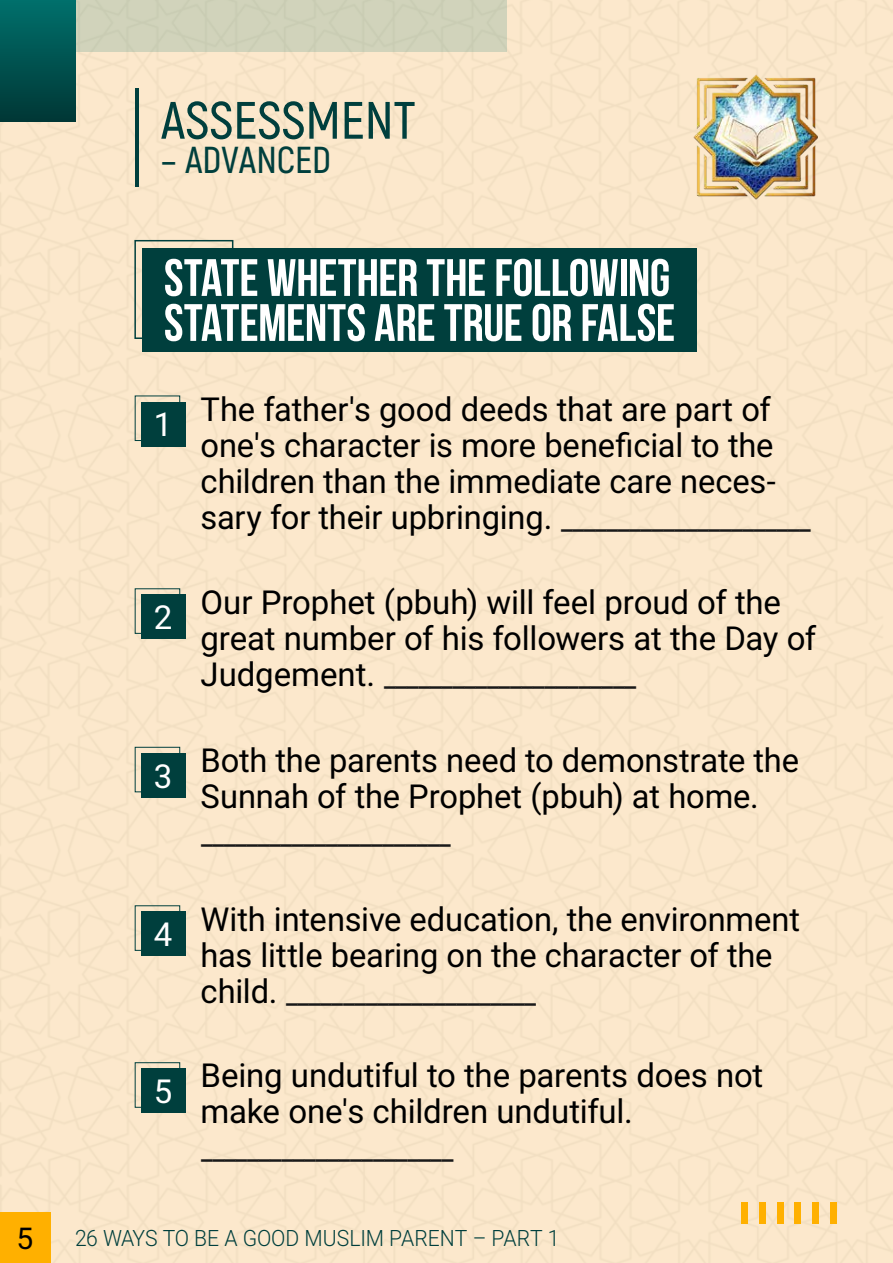
<style>
.page{position:relative;width:893px;height:1263px;background:#fce8cc}
.page>*{position:absolute;margin:0;border:0;box-sizing:border-box;transform-origin:0 0}
.t1{font:700 52.5px/45px "Bebas Neue";letter-spacing:-.005em;color:#fff}
.t2{font:600 52.5px "Akrobat";color:#003f3d}
.t3{font:600 37.5px "Akrobat";color:#003f3d}
.t4{font:33px/36px "Roboto";letter-spacing:-.005em;color:#000}
.t5{font:600 33px "Akrobat";color:#191919}
.t6{font:33px "Roboto";color:#fff}
.t7{font:30px "Roboto";color:#000}
.t8{font:300 22.5px "Roboto";letter-spacing:-.005em;color:#003f3d;scale:.94 1}
.s1{font-family:"Akrobat";font-weight:600;color:#191919}
.s2{font-family:"Roboto";font-weight:400;color:#000}
</style>
<div class="page">
<div style="left:0;top:0;width:506px;height:51px;background:#d1d3bb"></div>
<div style="left:0;top:0;width:75px;height:121px;background:linear-gradient(to bottom,#00706c,#003735)"></div>
<img style="left:694px;top:75px;width:124px;height:124px">
<div style="left:0;top:1213px;width:50px;height:50px;background:#ffb000"></div>
<div style="left:741px;top:1202px;width:6px;height:21px;background:#ffb000"></div>
<div style="left:759px;top:1202px;width:6px;height:21px;background:#ffb000"></div>
<div style="left:777px;top:1202px;width:6px;height:21px;background:#ffb000"></div>
<div style="left:795px;top:1202px;width:6px;height:21px;background:#ffb000"></div>
<div style="left:813px;top:1202px;width:6px;height:21px;background:#ffb000"></div>
<div style="left:831px;top:1202px;width:6px;height:21px;background:#ffb000"></div>
<div style="left:134px;top:240px;width:99px;height:99px;border:2px solid #003f3d"></div>
<div style="left:143px;top:248px;width:554px;height:104px;background:#003f3d"></div>
<div style="left:141px;top:402px;width:45px;height:44px;background:#003f3d"></div>
<div style="left:141px;top:595px;width:45px;height:44px;background:#003f3d"></div>
<div style="left:135px;top:747px;width:45px;height:45px;border:1px solid #003f3d"></div>
<div style="left:141px;top:753px;width:45px;height:45px;background:#003f3d"></div>
<div style="left:141px;top:911px;width:45px;height:45px;background:#003f3d"></div>
<div style="left:135px;top:1062px;width:45px;height:46px;border:1px solid #003f3d"></div>
<div style="left:141px;top:1068px;width:45px;height:45px;background:#003f3d"></div>
<hr style="left:135px;top:88px;width:4px;height:98px;background:#003f3d">
<h1 class="t2" style="left:161px;top:88px;width:256px">ASSESSMENT</h1>
<p class="t3" style="left:161px;top:137px;width:172px">– ADVANCED</p>
<h1 class="t1" style="left:164px;top:255px;width:513px">STATE WHETHER THE FOLLOWING<br>STATEMENTS ARE TRUE OR FALSE</h1>
<p class="t6" style="left:154px;top:401px;width:20px">1</p>
<p class="t6" style="left:154px;top:594px;width:20px">2</p>
<p class="t6" style="left:154px;top:753px;width:20px">3</p>
<p class="t6" style="left:154px;top:911px;width:20px">4</p>
<p class="t6" style="left:154px;top:1068px;width:20px">5</p>
<p class="t4" style="left:201px;top:390px;width:612px">The father's good deeds that are part of one's character is more beneficial to the children than the immediate care neces&shy;sary for their upbringing. <span class="s1">______________________</span></p>
<p class="t4" style="left:201px;top:582px;width:617px">Our Prophet (pbuh) will feel proud of the great number of his followers at the Day of</p>
<p class="t5" style="left:201px;top:654px;width:438px"><span class="s2">Judgement.</span> ______________________</p>
<p class="t4" style="left:201px;top:741px;width:600px">Both the parents need to demonstrate the<br>Sunnah of the Prophet (pbuh) at home.</p>
<p class="t5" style="left:201px;top:812px;width:253px">______________________</p>
<p class="t4" style="left:201px;top:899px;width:601px">With intensive education, the environment has little bearing on the character of the</p>
<p class="t5" style="left:201px;top:971px;width:338px"><span class="s2">child.</span> ______________________</p>
<p class="t4" style="left:201px;top:1056px;width:564px">Being undutiful to the parents does not make one's children undutiful.</p>
<p class="t5" style="left:201px;top:1128px;width:255px">______________________</p>
<p class="t7" style="left:17px;top:1217px;width:18px">5</p>
<p class="t8" style="left:75px;top:1222px;width:517px">26 WAYS TO BE A GOOD MUSLIM PARENT – PART 1</p>
</div>
